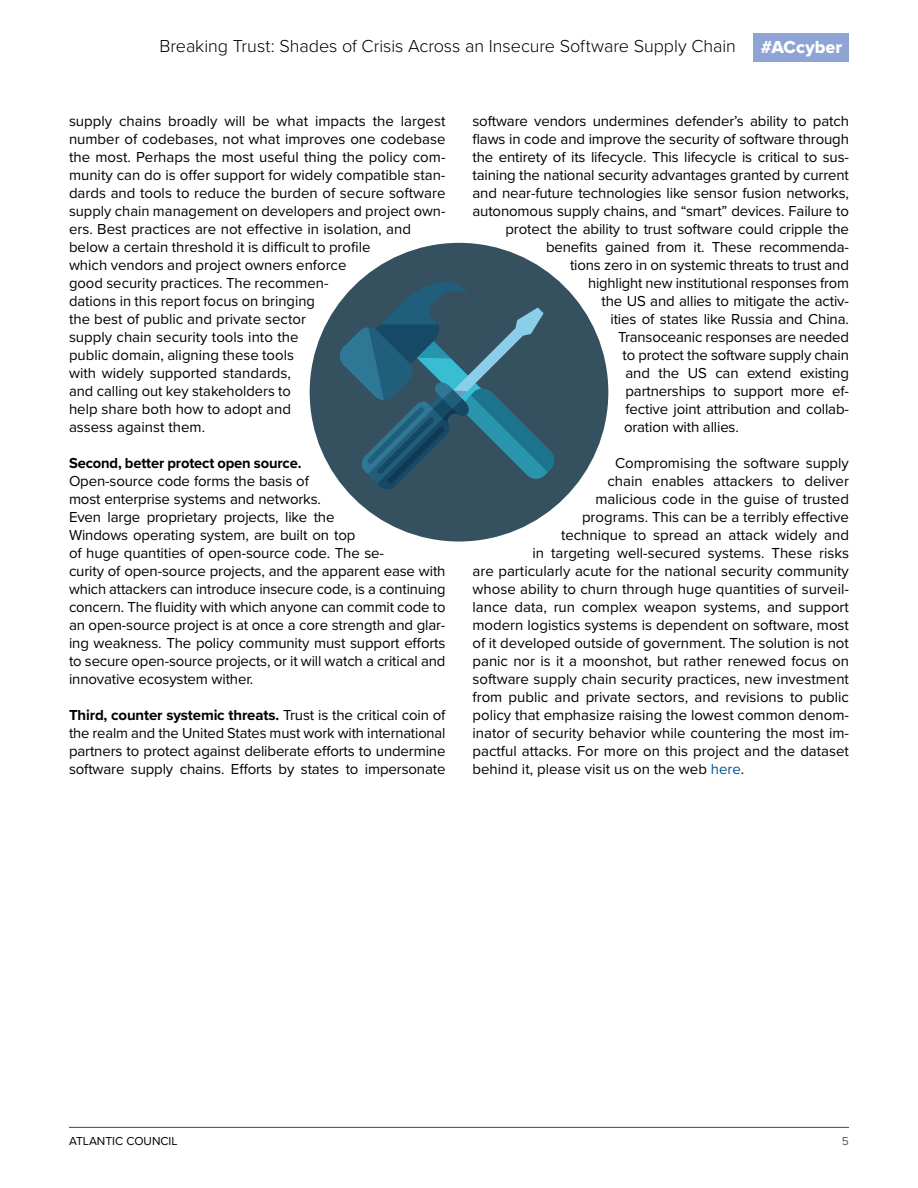
<style>
.page{position:relative;width:918px;height:1188px;background:#fff}
.page>*{position:absolute;margin:0;border:0;box-sizing:border-box;transform-origin:0 0}
.t1{font:300 18px "Proxima Nova";letter-spacing:-.005em;color:#000}
.t2{font:18px "Proxima Nova Extrabld";color:#fff}
.t3{font:15px/18px "Proxima Nova";color:#000}
.t4{font:700 15px "Proxima Nova";letter-spacing:-.01em;color:#000}
.t5{font:12px "Proxima Nova";color:#000}
.t6{font:12px "Proxima Nova";color:#58595b}
.s1{font-weight:700}
.s2{color:#005596}
</style>
<div class="page">
<hr style="left:69px;top:1127px;width:780px;height:1px;background:#58595b">
<div style="left:754px;top:33px;width:95px;height:28px;background:#8ea4d4"></div>
<div style="left:310px;top:243px;width:298px;height:299px;background:#35505f;border-radius:149px"></div>
<svg style="left:339px;top:279px;width:216px;height:211px"></svg>
<p class="t1" style="left:159px;top:33px;width:578px">Breaking Trust: Shades of Crisis Across an Insecure Software Supply Chain</p>
<p class="t2" style="left:761px;top:33px;width:83px">#ACcyber</p>
<p class="t3" style="left:69px;top:111px;width:378px">supply chains broadly will be what impacts the largest number of codebases, not what improves one codebase the most. Perhaps the most useful thing the policy com&shy;munity can do is offer support for widely compatible stan&shy;dards and tools to reduce the burden of secure software supply chain management on developers and project own&shy;ers. Best practices are not effective in isolation, and below a certain threshold it is difficult to profile<br>which vendors and project owners enforce<br>good security practices. The recommen-<br>dations in this report focus on bringing<br>the best of public and private sector<br>supply chain security tools into the<br>public domain, aligning these tools<br>with widely supported standards,<br>and calling out key stakeholders to<br>help share both how to adopt and<br>assess against them.</p>
<p class="t4" style="left:69px;top:452px;width:234px">Second, better protect open source.</p>
<p class="t3" style="left:69px;top:471px;width:378px">Open-source code forms the basis of<br>most enterprise systems and networks.<br>Even large proprietary projects, like the<br>Windows operating system, are built on top<br>of huge quantities of open-source code. The se-<br>curity of open-source projects, and the apparent ease with which attackers can introduce insecure code, is a continuing concern. The fluidity with which anyone can commit code to an open-source project is at once a core strength and glar&shy;ing weakness. The policy community must support efforts to secure open-source projects, or it will watch a critical and innovative ecosystem wither.</p>
<p class="t3" style="left:69px;top:705px;width:378px;text-align:justify"><span class="s1">Third, counter systemic threats.</span> Trust is the critical coin of the realm and the United States must work with international partners to protect against deliberate efforts to undermine software supply chains. Efforts by states to impersonate</p>
<p class="t3" style="left:472px;top:111px;width:378px">software vendors undermines defender’s ability to patch</p>
<p class="t3" style="left:472px;top:129px;width:378px">flaws in code and improve the security of software through</p>
<p class="t3" style="left:472px;top:147px;width:378px">the entirety of its lifecycle. This lifecycle is critical to sus-</p>
<p class="t3" style="left:472px;top:165px;width:378px">taining the national security advantages granted by current</p>
<p class="t3" style="left:472px;top:183px;width:378px">and near-future technologies like sensor fusion networks,</p>
<p class="t3" style="left:472px;top:201px;width:378px">autonomous supply chains, and “smart” devices. Failure to</p>
<p class="t3" style="left:506px;top:219px;width:345px">protect the ability to trust software could cripple the</p>
<p class="t3" style="left:546px;top:237px;width:305px">benefits gained from it. These recommenda-</p>
<p class="t3" style="left:570px;top:255px;width:280px">tions zero in on systemic threats to trust and</p>
<p class="t3" style="left:588px;top:273px;width:263px">highlight new institutional responses from</p>
<p class="t3" style="left:602px;top:291px;width:249px">the US and allies to mitigate the activ-</p>
<p class="t3" style="left:610px;top:309px;width:240px">ities of states like Russia and China.</p>
<p class="t3" style="left:618px;top:327px;width:233px">Transoceanic responses are needed</p>
<p class="t3" style="left:622px;top:345px;width:228px">to protect the software supply chain</p>
<p class="t3" style="left:626px;top:363px;width:225px">and the US can extend existing</p>
<p class="t3" style="left:626px;top:381px;width:225px">partnerships to support more ef-</p>
<p class="t3" style="left:626px;top:399px;width:225px">fective joint attribution and collab-</p>
<p class="t3" style="left:624px;top:417px;width:116px">oration with allies.</p>
<p class="t3" style="left:615px;top:453px;width:236px">Compromising the software supply</p>
<p class="t3" style="left:608px;top:471px;width:243px">chain enables attackers to deliver</p>
<p class="t3" style="left:596px;top:489px;width:255px">malicious code in the guise of trusted</p>
<p class="t3" style="left:582px;top:507px;width:268px">programs. This can be a terribly effective</p>
<p class="t3" style="left:561px;top:525px;width:289px">technique to spread an attack widely and</p>
<p class="t3" style="left:532px;top:543px;width:318px">in targeting well-secured systems. These risks</p>
<p class="t3" style="left:472px;top:561px;width:378px">are particularly acute for the national security community</p>
<p class="t3" style="left:472px;top:579px;width:378px">whose ability to churn through huge quantities of surveil-</p>
<p class="t3" style="left:472px;top:597px;width:378px">lance data, run complex weapon systems, and support</p>
<p class="t3" style="left:472px;top:615px;width:378px">modern logistics systems is dependent on software, most</p>
<p class="t3" style="left:472px;top:633px;width:378px">of it developed outside of government. The solution is not</p>
<p class="t3" style="left:472px;top:651px;width:378px">panic nor is it a moonshot, but rather renewed focus on</p>
<p class="t3" style="left:472px;top:669px;width:378px">software supply chain security practices, new investment</p>
<p class="t3" style="left:472px;top:687px;width:378px">from public and private sectors, and revisions to public</p>
<p class="t3" style="left:472px;top:705px;width:378px">policy that emphasize raising the lowest common denom-</p>
<p class="t3" style="left:472px;top:723px;width:378px">inator of security behavior while countering the most im-</p>
<p class="t3" style="left:472px;top:741px;width:378px">pactful attacks. For more on this project and the dataset</p>
<p class="t3" style="left:472px;top:759px;width:273px">behind it, please visit us on the web <span class="s2">here</span>.</p>
<p class="t5" style="left:69px;top:1132px;width:110px">ATLANTIC COUNCIL</p>
<p class="t6" style="left:842px;top:1132px;width:9px">5</p>
</div>
